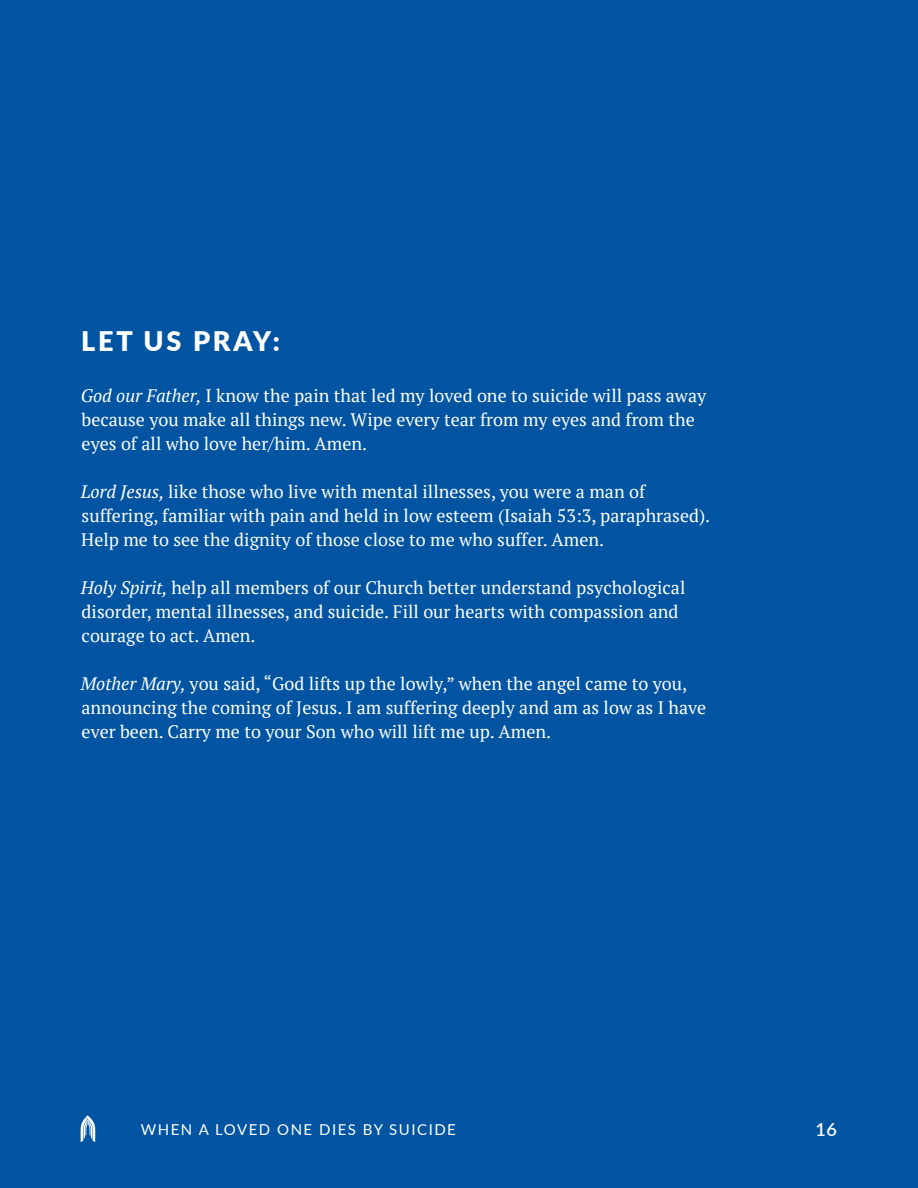
<style>
.page{position:relative;width:918px;height:1188px;background:#0054a1}
.page>*{position:absolute;margin:0;border:0;box-sizing:border-box;transform-origin:0 0}
.t1{font:900 27px "Lato";letter-spacing:.1em;color:#fff}
.t2{font:18px/24px "PT Serif";color:#fff}
.t3{font:600 18px "Lato";color:#fff}
.t4{font:15px "Lato";letter-spacing:.1em;color:#fff}
.s1{font-style:italic}
</style>
<div class="page">
<svg style="left:81px;top:1115px;width:14px;height:27px"></svg>
<h1 class="t1" style="left:81px;top:321px;width:200px">LET US PRAY:</h1>
<p class="t2" style="left:81px;top:384px;width:627px"><span class="s1">God our Father,</span> I know the pain that led my loved one to suicide will pass away because you make all things new. Wipe every tear from my eyes and from the eyes of all who love her/him. Amen.</p>
<p class="t2" style="left:81px;top:480px;width:631px"><span class="s1">Lord Jesus,</span> like those who live with mental illnesses, you were a man of suffering, familiar with pain and held in low esteem (Isaiah 53:3, paraphrased).<br>Help me to see the dignity of those close to me who suffer. Amen.</p>
<p class="t2" style="left:81px;top:576px;width:606px"><span class="s1">Holy Spirit,</span> help all members of our Church better understand psychological disorder, mental illnesses, and suicide. Fill our hearts with compassion and courage to act. Amen.</p>
<p class="t2" style="left:81px;top:672px;width:627px"><span class="s1">Mother Mary,</span> you said, “God lifts up the lowly,” when the angel came to you, announcing the coming of Jesus. I am suffering deeply and am as low as I have ever been. Carry me to your Son who will lift me up. Amen.</p>
<p class="t4" style="left:141px;top:1119px;width:317px">WHEN A LOVED ONE DIES BY SUICIDE</p>
<p class="t3" style="left:816px;top:1116px;width:23px">16</p>
</div>
